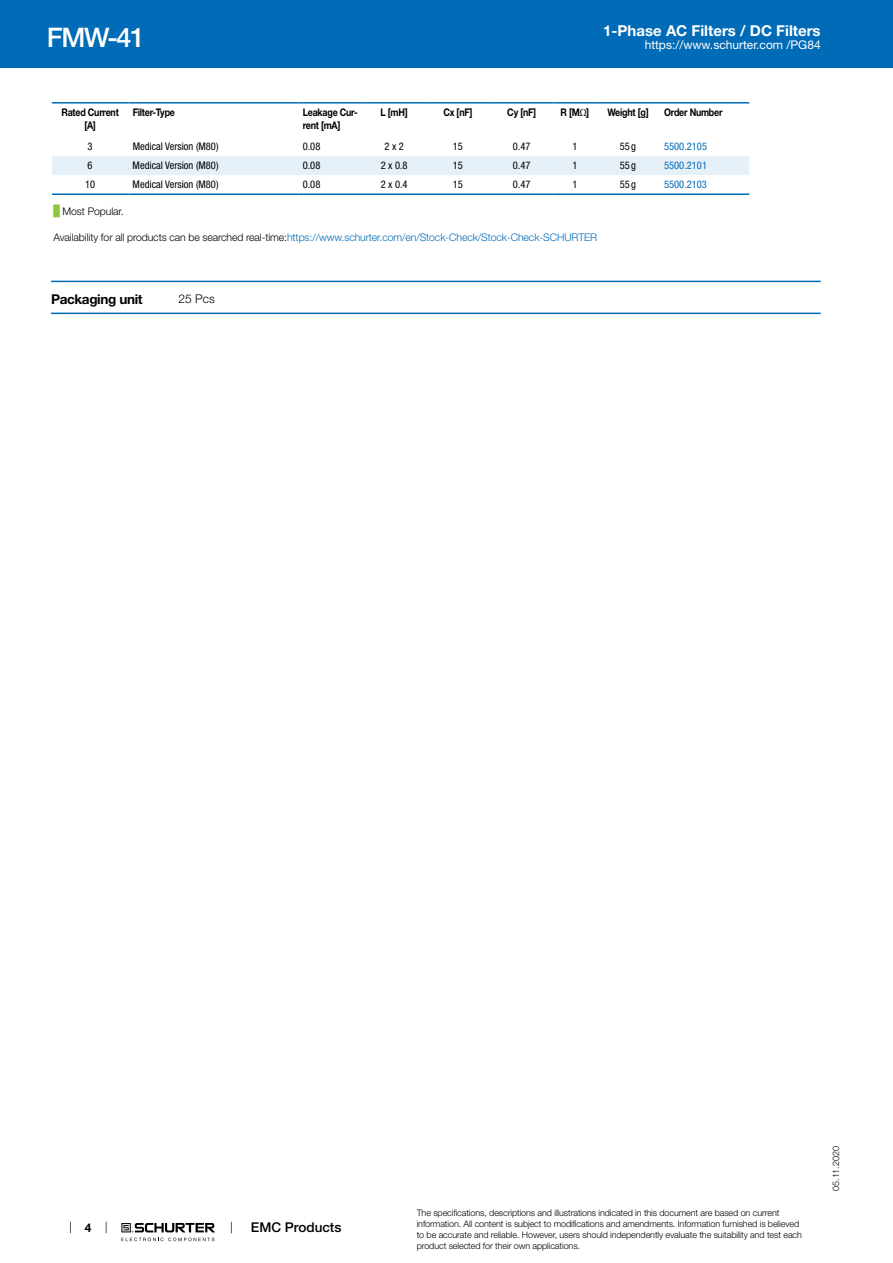
<style>
.page{position:relative;width:893px;height:1263px;background:#fff}
.page>*{position:absolute;margin:0;border:0;box-sizing:border-box;transform-origin:0 0}
.t1{font:500 27px "Helvetica Neue LT";color:#fff}
.t2{font:700 15px "Helvetica Neue LT";color:#fff}
.t3{font:700 13.5px "Helvetica Neue LT";letter-spacing:-.025em;color:#000}
.t4{font:500 13.5px "Helvetica Neue LT";color:#000}
.t5{font:12px "Helvetica Neue LT";color:#fff}
.t6{font:300 12px "Helvetica Neue LT";color:#000}
.t7{font:700 12px "Helvetica Neue LT";color:#000}
.t8{font:condensed 10.5px "Helvetica Neue LT";color:#000}
.t9{font:300 10.5px "Helvetica Neue LT";letter-spacing:-.01em;color:#006bb6}
.t10{font:700 10.5px/12.6px "Helvetica Neue LT";letter-spacing:-.025em;color:#000;text-align:center;scale:.85 1}
.t11{font:condensed 10.5px "Helvetica Neue LT";color:#006bb6}
.t12{font:300 10.5px "Helvetica Neue LT";letter-spacing:-.01em;color:#000}
.t13{font:300 9px/10.8px "Helvetica Neue LT";letter-spacing:-.01em;color:#000}
.s1{font-family:"Arial Unicode MS";font-weight:400}
.s2{font-family:"Arial Unicode MS";font-weight:400;color:#8dc63f}
.s3{color:#000}
</style>
<div class="page">
<svg style="left:70px;top:1221px;width:1px;height:12px"></svg>
<svg style="left:121px;top:1223px;width:94px;height:18px"></svg>
<div style="left:0;top:0;width:893px;height:68px;background:#006bb6"></div>
<div style="left:52px;top:156px;width:697px;height:19px;background:#e6f0f8"></div>
<hr style="left:52px;top:102px;width:76px;height:2px;background:#006bb6">
<hr style="left:128px;top:102px;width:170px;height:2px;background:#006bb6">
<hr style="left:298px;top:102px;width:64px;height:2px;background:#006bb6">
<hr style="left:362px;top:102px;width:64px;height:2px;background:#006bb6">
<hr style="left:426px;top:102px;width:64px;height:2px;background:#006bb6">
<hr style="left:490px;top:102px;width:64px;height:2px;background:#006bb6">
<hr style="left:554px;top:102px;width:42px;height:2px;background:#006bb6">
<hr style="left:596px;top:102px;width:64px;height:2px;background:#006bb6">
<hr style="left:660px;top:102px;width:89px;height:2px;background:#006bb6">
<hr style="left:52px;top:193px;width:76px;height:2px;background:#006bb6">
<hr style="left:128px;top:193px;width:170px;height:2px;background:#006bb6">
<hr style="left:298px;top:193px;width:64px;height:2px;background:#006bb6">
<hr style="left:362px;top:193px;width:64px;height:2px;background:#006bb6">
<hr style="left:426px;top:193px;width:64px;height:2px;background:#006bb6">
<hr style="left:490px;top:193px;width:64px;height:2px;background:#006bb6">
<hr style="left:554px;top:193px;width:42px;height:2px;background:#006bb6">
<hr style="left:596px;top:193px;width:64px;height:2px;background:#006bb6">
<hr style="left:660px;top:193px;width:89px;height:2px;background:#006bb6">
<hr style="left:51px;top:281px;width:770px;height:1px;background:#006bb6">
<hr style="left:51px;top:313px;width:770px;height:1px;background:#006bb6">
<h1 class="t1" style="left:47px;top:21px;width:100px">FMW-41</h1>
<h2 class="t2" style="left:603px;top:21px;width:219px">1-Phase AC Filters / DC Filters</h2>
<h3 class="t5" style="left:645px;top:38px;width:178px">https://www.schurter.com /PG84</h3>
<p class="t10" style="left:61px;top:106px;width:69px">Rated Current [A]</p>
<p class="t10" style="left:133px;top:106px;width:51px">Filter-Type</p>
<p class="t10" style="left:303px;top:106px;width:66px;text-align:left">Leakage Cur&shy;rent [mA]</p>
<p class="t10" style="left:381px;top:106px;width:34px">L [mH]</p>
<p class="t10" style="left:443px;top:106px;width:36px">Cx [nF]</p>
<p class="t10" style="left:507px;top:106px;width:36px">Cy [nF]</p>
<p class="t10" style="left:561px;top:106px;width:35px">R [M<span class="s1">Ω</span>]</p>
<p class="t10" style="left:607px;top:106px;width:50px">Weight [g]</p>
<p class="t10" style="left:664px;top:106px;width:70px">Order Number</p>
<p class="t8" style="left:88px;top:140px;width:7px">3</p>
<p class="t8" style="left:133px;top:140px;width:87px">Medical Version (M80)</p>
<p class="t8" style="left:303px;top:140px;width:19px">0.08</p>
<p class="t8" style="left:384px;top:140px;width:21px">2 x 2</p>
<p class="t8" style="left:453px;top:140px;width:12px">15</p>
<p class="t8" style="left:513px;top:140px;width:19px">0.47</p>
<p class="t8" style="left:572px;top:140px;width:7px">1</p>
<p class="t8" style="left:620px;top:140px;width:18px">55g</p>
<p class="t11" style="left:664px;top:140px;width:44px">5500.2105</p>
<p class="t8" style="left:88px;top:160px;width:7px">6</p>
<p class="t8" style="left:133px;top:160px;width:87px">Medical Version (M80)</p>
<p class="t8" style="left:303px;top:160px;width:19px">0.08</p>
<p class="t8" style="left:381px;top:160px;width:28px">2 x 0.8</p>
<p class="t8" style="left:453px;top:160px;width:12px">15</p>
<p class="t8" style="left:513px;top:160px;width:19px">0.47</p>
<p class="t8" style="left:572px;top:160px;width:7px">1</p>
<p class="t8" style="left:620px;top:160px;width:18px">55g</p>
<p class="t11" style="left:664px;top:160px;width:44px">5500.2101</p>
<p class="t8" style="left:85px;top:179px;width:12px">10</p>
<p class="t8" style="left:133px;top:179px;width:87px">Medical Version (M80)</p>
<p class="t8" style="left:303px;top:179px;width:19px">0.08</p>
<p class="t8" style="left:381px;top:179px;width:28px">2 x 0.4</p>
<p class="t8" style="left:453px;top:179px;width:12px">15</p>
<p class="t8" style="left:513px;top:179px;width:19px">0.47</p>
<p class="t8" style="left:572px;top:179px;width:7px">1</p>
<p class="t8" style="left:620px;top:179px;width:18px">55g</p>
<p class="t11" style="left:664px;top:179px;width:44px">5500.2103</p>
<p class="t12" style="left:54px;top:205px;width:72px"><span class="s2">█</span> Most Popular.</p>
<p class="t9" style="left:54px;top:231px;width:545px"><span class="s3">Availability for all products can be searched real-time:</span>https://www.schurter.com/en/Stock-Check/Stock-Check-SCHURTER</p>
<h3 class="t3" style="left:51px;top:291px;width:93px">Packaging unit</h3>
<h3 class="t6" style="left:179px;top:291px;width:38px">25 Pcs</h3>
<h3 class="t7" style="left:85px;top:1220px;width:8px">4</h3>
<h3 class="t4" style="left:251px;top:1219px;width:92px">EMC Products</h3>
<p class="t13" style="left:417px;top:1207px;width:387px">The specifications, descriptions and illustrations indicated in this document are based on current information. All content is subject to modifications and amendments. Information furnished is believed to be accurate and reliable. However, users should independently evaluate the suitability and test each product selected for their own applications.</p>
<p class="t13" style="left:830px;top:1191px;width:46px;rotate:-90deg">05.11.2020</p>
</div>
